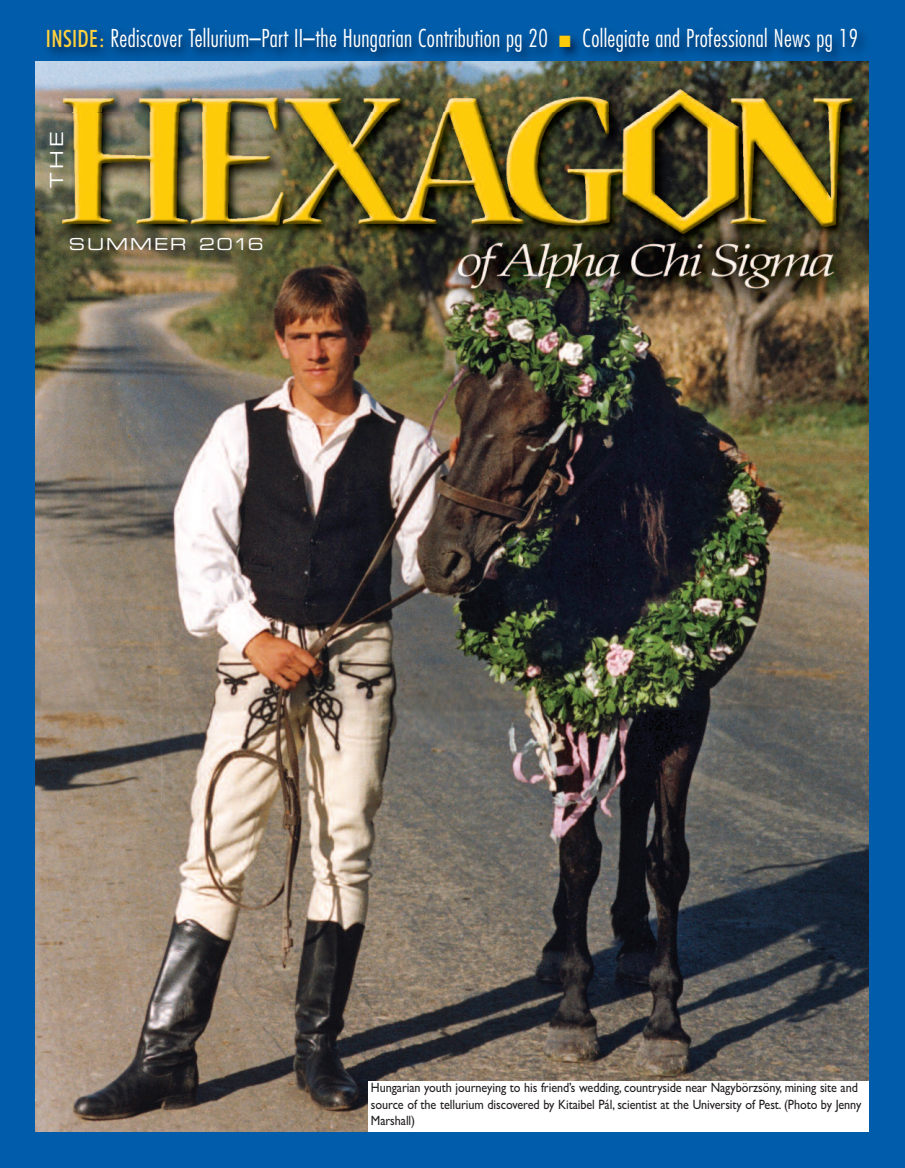
<style>
.page{position:relative;width:905px;height:1168px;background:#fff}
.page>*{position:absolute;margin:0;border:0;box-sizing:border-box;transform-origin:0 0}
.t1{font:300 condensed 24px "Futura";letter-spacing:.015em;color:#fff;scale:.95 1}
.t2{font:18px "Eurostile Extended Two";color:#fff}
.t3{font:16.5px "Eurostile Extended Two";letter-spacing:.115em;color:#fff}
.t4{font:13.5px/16.5px "Gill Sans";letter-spacing:-.005em;color:#231f20;scale:.9 1}
.s1{font-family:"Futura BT";font-weight:500;color:#ffd13f}
.s2{color:#feca0a}
</style>
<div class="page">
<div style="left:0;top:0;width:904px;height:1168px;background:#015dab"></div>
<img style="left:35px;top:111px;width:833px;height:1020px">
<img style="left:35px;top:114px;width:99px;height:105px">
<img style="left:35px;top:31px;width:834px;height:80px">
<img style="left:35px;top:62px;width:833px;height:49px">
<img style="left:56px;top:231px;width:291px;height:76px">
<div style="left:368px;top:1081px;width:500px;height:50px;background:#fff"></div>
<h1 class="t1" style="left:46px;top:28px;width:856px"><span class="s1">INSIDE:</span> Rediscover Tellurium–Part II–the Hungarian Contribution pg 20 <span class="s2">■</span> Collegiate and Professional News pg 19</h1>
<h2 class="t2" style="left:50px;top:188px;width:58px;rotate:-90deg">THE</h2>
<p class="t3" style="left:69px;top:238px;width:196px">SUMMER 2016</p>
<p class="t4" style="left:371px;top:1079px;width:546px">Hungarian youth journeying to his friend’s wedding, countryside near Nagybörzsöny, mining site and source of the tellurium discovered by Kitaibel Pál, scientist at the University of Pest. (Photo by Jenny<br>Marshall)</p>
<p class="t4" style="left:371px;top:1083px;width:546px">Hungarian youth journeying to his friend’s wedding, countryside near Nagybörzsöny, mining site and source of the tellurium discovered by Kitaibel Pál, scientist at the University of Pest. (Photo by Jenny<br>Marshall)</p>
</div>
